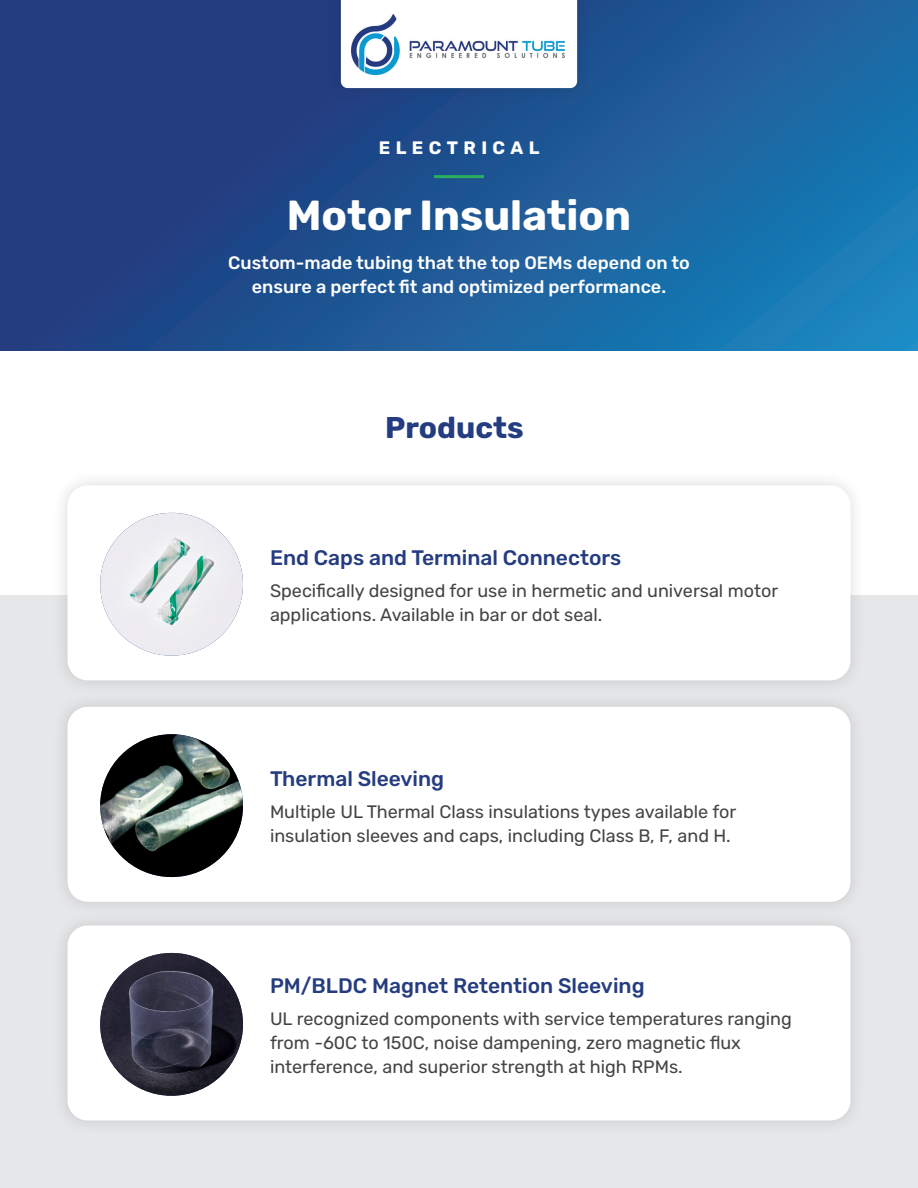
<style>
.page{position:relative;width:918px;height:1188px;background:#fff}
.page>*{position:absolute;margin:0;border:0;box-sizing:border-box;transform-origin:0 0}
.t1{font:700 42px "Rubik";color:#fff}
.t2{font:700 30px "Rubik";color:#243c80}
.t3{font:500 21px "Rubik";color:#243c80}
.Bullets{font:18px/24px "Rubik";color:#434445}
.t4{font:500 18px/24px "Rubik";color:#fff;text-align:center}
.t5{font:700 18px "Rubik";letter-spacing:.3em;color:#fff}
</style>
<div class="page">
<div style="left:0;top:596px;width:918px;height:592px;background:#e6e7e9"></div>
<svg style="left:0;top:0;width:918px;height:351px;background:#1e5694"></svg>
<div style="left:326px;top:0;width:266px;height:104px;background:#231f20;opacity:.16"></div>
<svg style="left:341px;top:0;width:236px;height:88px"></svg>
<img style="left:351px;top:14px;width:214px;height:61px">
<hr style="left:434px;top:175px;width:50px;height:3px;background:#2baf5f">
<div style="left:52px;top:470px;width:814px;height:226px;background:#231f20;opacity:.16"></div>
<div style="left:68px;top:485px;width:782px;height:195px;background:#fff;border-radius:20px"></div>
<div style="left:52px;top:910px;width:814px;height:226px;background:#e1e2e4"></div>
<div style="left:68px;top:926px;width:782px;height:195px;background:#fff;border-radius:20px"></div>
<div style="left:52px;top:692px;width:814px;height:225px;background:#e2e3e5"></div>
<div style="left:68px;top:707px;width:782px;height:195px;background:#fff;border-radius:20px"></div>
<img style="left:100px;top:513px;width:143px;height:143px;border-radius:71px">
<img style="left:100px;top:734px;width:143px;height:143px;border-radius:71px">
<img style="left:100px;top:953px;width:143px;height:143px;border-radius:71px">
<p class="t5" style="left:379px;top:137px;width:162px">ELECTRICAL</p>
<p class="t1" style="left:287px;top:191px;width:346px">Motor Insulation</p>
<p class="t4" style="left:228px;top:251px;width:463px">Custom-made tubing that the top OEMs depend on to ensure a perfect fit and optimized performance.</p>
<p class="t2" style="left:385px;top:410px;width:140px">Products</p>
<p class="t3" style="left:270px;top:545px;width:353px">End Caps and Terminal Connectors</p>
<p class="Bullets" style="left:270px;top:579px;width:510px">Specifically designed for use in hermetic and universal motor applications. Available in bar or dot seal.</p>
<p class="t3" style="left:270px;top:767px;width:176px">Thermal Sleeving</p>
<p class="Bullets" style="left:270px;top:800px;width:468px">Multiple UL Thermal Class insulations types available for insulation sleeves and caps, including Class B, F, and H.</p>
<p class="t3" style="left:270px;top:973px;width:376px">PM/BLDC Magnet Retention Sleeving</p>
<p class="Bullets" style="left:270px;top:1007px;width:523px">UL recognized components with service temperatures ranging from -60C to 150C, noise dampening, zero magnetic flux interference, and superior strength at high RPMs.</p>
</div>
